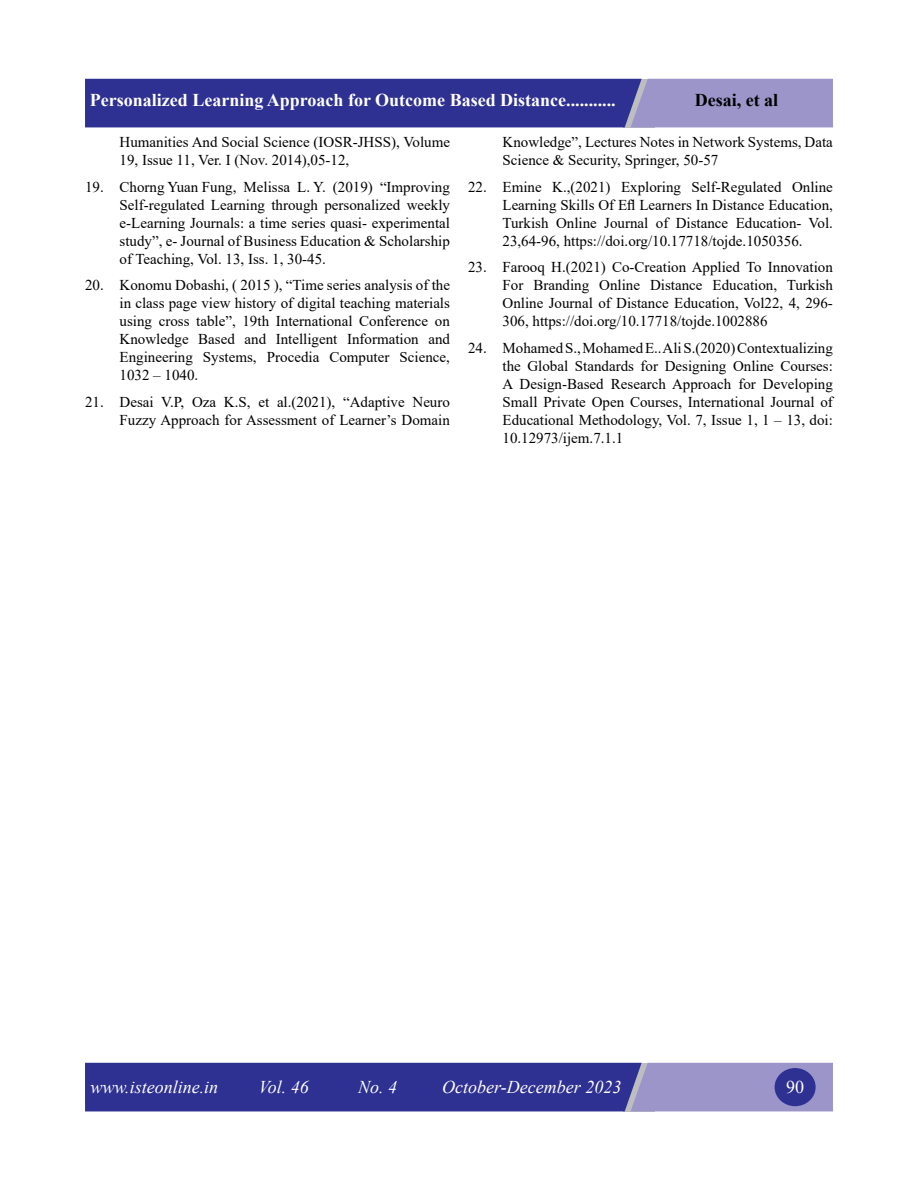
<style>
.page{position:relative;width:918px;height:1188px;background:#fff}
.page>*{position:absolute;margin:0;border:0;box-sizing:border-box;transform-origin:0 0}
.t1{font:700 18px "Times New Roman";color:#fff}
.t2{font:italic 18px "Times New Roman";color:#fff}
.t3{font:700 18px "Times New Roman";color:#000}
.t4{font:18px "Times New Roman";color:#fff}
.t5{font:15px/18px "Times New Roman";color:#000;text-align:justify}
</style>
<div class="page">
<svg style="left:85px;top:1063px;width:748px;height:48px;background:#48489f"></svg>
<div style="left:775px;top:1068px;width:41px;height:38px;background:#2e3092;border-radius:50%"></div>
<svg style="left:85px;top:79px;width:748px;height:48px;background:#4b4ba0"></svg>
<p class="t1" style="left:90px;top:87px;width:527px">Personalized Learning Approach for Outcome Based Distance...........</p>
<p class="t3" style="left:695px;top:87px;width:85px">Desai, et al</p>
<p class="t5" style="left:120px;top:133px;width:332px">Humanities And Social Science (IOSR-JHSS), Volume<br>19, Issue 11, Ver. I (Nov. 2014),05-12,</p>
<p class="t5" style="left:120px;top:177px;width:332px;text-indent:-34px">19. Chorng Yuan Fung, Melissa L. Y. (2019) “Improving Self-regulated Learning through personalized weekly e-Learning Journals: a time series quasi- experimental study”, e- Journal of Business Education &amp; Scholarship of Teaching, Vol. 13, Iss. 1, 30-45.</p>
<p class="t5" style="left:120px;top:276px;width:332px;text-indent:-34px">20. Konomu Dobashi, ( 2015 ), “Time series analysis of the in class page view history of digital teaching materials using cross table”, 19th International Conference on Knowledge Based and Intelligent Information and Engineering Systems, Procedia Computer Science, 1032 – 1040.</p>
<p class="t5" style="left:85px;top:392px;width:366px;text-align:right">21. Desai V.P, Oza K.S, et al.(2021), “Adaptive Neuro<br>Fuzzy Approach for Assessment of Learner’s Domain</p>
<p class="t5" style="left:503px;top:133px;width:332px">Knowledge”, Lectures Notes in Network Systems, Data<br>Science &amp; Security, Springer, 50-57</p>
<p class="t5" style="left:503px;top:177px;width:332px;text-indent:-34px">22. Emine K.,(2021) Exploring Self-Regulated Online Learning Skills Of Efl Learners In Distance Education, Turkish Online Journal of Distance Education- Vol.<br>23,64-96, https://doi.org/10.17718/tojde.1050356.</p>
<p class="t5" style="left:503px;top:258px;width:332px;text-indent:-34px">23. Farooq H.(2021) Co-Creation Applied To Innovation For Branding Online Distance Education, Turkish Online Journal of Distance Education, Vol22, 4, 296- 306, https://doi.org/10.17718/tojde.1002886</p>
<p class="t5" style="left:503px;top:338px;width:332px;text-indent:-34px">24. Mohamed S., Mohamed E.. Ali S.(2020) Contextualizing the Global Standards for Designing Online Courses:<br>A Design-Based Research Approach for Developing Small Private Open Courses, International Journal of Educational Methodology, Vol. 7, Issue 1, 1 – 13, doi:<br>10.12973/ijem.7.1.1</p>
<p class="t2" style="left:91px;top:1074px;width:129px">www.isteonline.in</p>
<p class="t2" style="left:259px;top:1074px;width:52px">Vol. 46</p>
<p class="t2" style="left:358px;top:1074px;width:41px">No. 4</p>
<p class="t2" style="left:442px;top:1074px;width:181px">October-December 2023</p>
<p class="t4" style="left:786px;top:1074px;width:19px">90</p>
</div>
